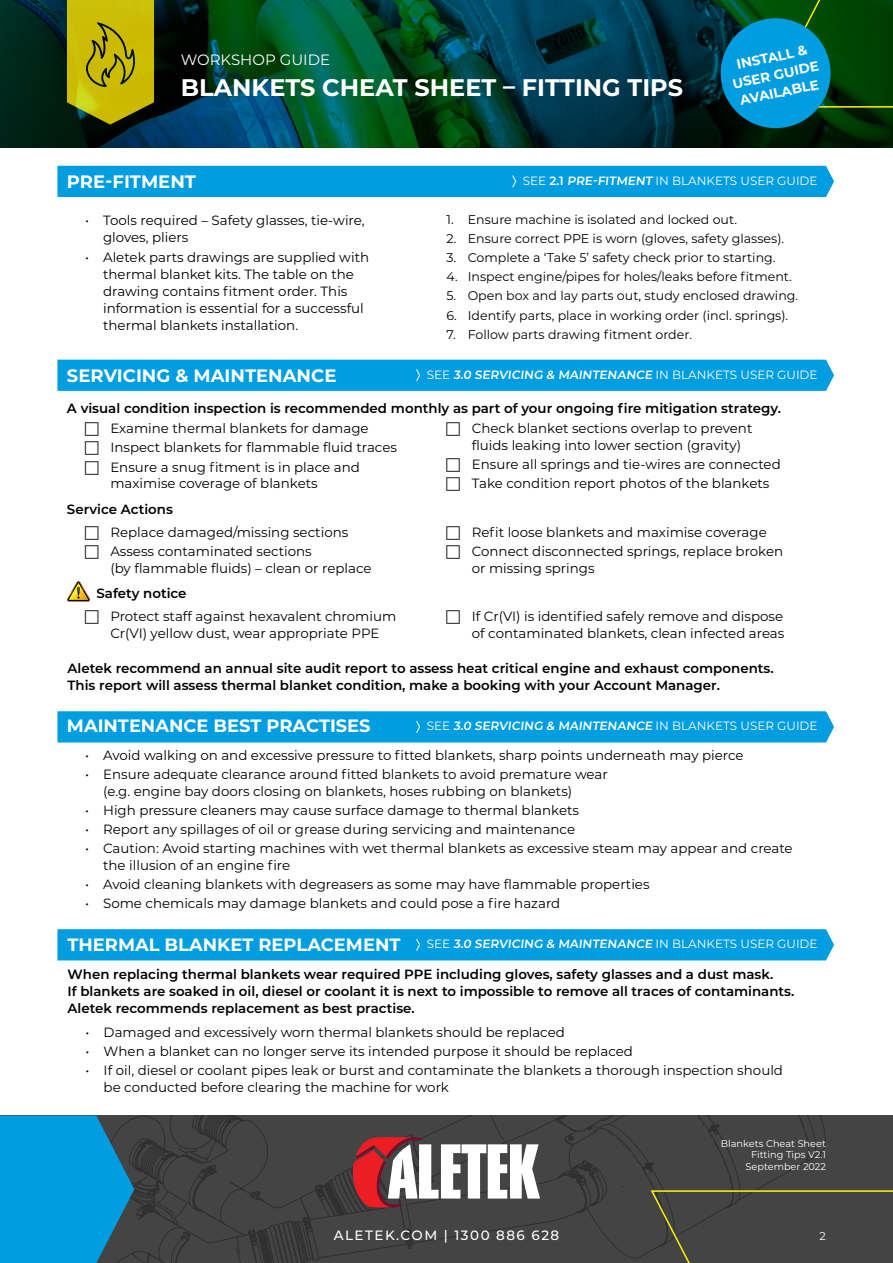
<style>
.page{position:relative;width:893px;height:1263px;background:#fff}
.page>*{position:absolute;margin:0;border:0;box-sizing:border-box;transform-origin:0 0}
.t1{font:700 24px "Montserrat";color:#fff}
.t2{font:700 18px "Montserrat";color:#fff}
.t3{font:700 17.85px "Montserrat";color:#fff}
.t4{font:15px "Montserrat";color:#fff}
.t5{font:700 13.5px/18px "Montserrat";color:#fff;text-align:center}
.t6{font:500 13.5px "Montserrat";letter-spacing:.11em;color:#fff}
.t7{font:13.35px/17px "Montserrat";color:#000}
.t8{font:600 13.35px/17px "Montserrat";color:#000}
.t9{font:12.6px "Montserrat";color:#000}
.t10{font:600 12px "Montserrat";color:#fff}
.t11{font:12px "Montserrat";color:#fff}
.t12{font:11.25px "Montserrat";color:#fff}
.t13{font:9.75px/11.7px "Montserrat";color:#fff;text-align:right}
.s1{font-weight:600}
.s2{font-weight:400}
</style>
<div class="page">
<svg style="left:0;top:0;width:893px;height:147px;background:#003a33"></svg>
<svg style="left:762px;top:0;width:131px;height:108px;background:#044504"></svg>
<svg style="left:67px;top:0;width:87px;height:125px;background:#aea406"></svg>
<svg style="left:0;top:1115px;width:893px;height:148px;background:#45555e"></svg>
<svg style="left:67px;top:581px;width:23px;height:21px"></svg>
<div style="left:721px;top:18px;width:109px;height:110px;background:#009de1;border-radius:50%"></div>
<div style="left:57px;top:711px;width:777px;height:31px;background:#009de1"></div>
<div style="left:57px;top:929px;width:777px;height:31px;background:#009de1"></div>
<div style="left:57px;top:360px;width:777px;height:31px;background:#009de1"></div>
<div style="left:57px;top:166px;width:777px;height:31px;background:#009de1"></div>
<p class="t4" style="left:181px;top:50px;width:151px">WORKSHOP GUIDE</p>
<h1 class="t1" style="left:181px;top:70px;width:504px">BLANKETS CHEAT SHEET – FITTING TIPS</h1>
<p class="t5" style="left:727px;top:57px;width:89px;rotate:-12deg">INSTALL &amp;<br>USER GUIDE<br>AVAILABLE</p>
<h2 class="t2" style="left:67px;top:169px;width:131px">PRE-FITMENT</h2>
<p class="t11" style="left:523px;top:172px;width:296px">SEE <span class="s1">2.1 PRE-FITMENT</span> IN BLANKETS USER GUIDE</p>
<p class="t7" style="left:103px;top:211px;width:263px;text-indent:-18px">• Tools required – Safety glasses, tie-wire, gloves, pliers</p>
<p class="t7" style="left:103px;top:249px;width:268px;text-indent:-18px">• Aletek parts drawings are supplied with thermal blanket kits. The table on the drawing contains fitment order. This information is essential for a successful thermal blankets installation.</p>
<p class="t9" style="left:446px;top:211px;width:292px">1. Ensure machine is isolated and locked out.</p>
<p class="t9" style="left:446px;top:230px;width:339px">2. Ensure correct PPE is worn (gloves, safety glasses).</p>
<p class="t9" style="left:446px;top:249px;width:331px">3. Complete a ‘Take 5’ safety check prior to starting.</p>
<p class="t9" style="left:446px;top:268px;width:347px">4. Inspect engine/pipes for holes/leaks before fitment.</p>
<p class="t9" style="left:446px;top:287px;width:353px">5. Open box and lay parts out, study enclosed drawing.</p>
<p class="t9" style="left:446px;top:306px;width:343px">6. Identify parts, place in working order (incl. springs).</p>
<p class="t9" style="left:446px;top:325px;width:247px">7. Follow parts drawing fitment order.</p>
<h2 class="t2" style="left:67px;top:363px;width:271px">SERVICING &amp; MAINTENANCE</h2>
<p class="t10" style="left:427px;top:366px;width:392px"><span class="s2">S E E</span> 3.0 SERVICING &amp; MAINTENANCE <span class="s2">I N B LA N K ETS U S E R G U I D E</span></p>
<p class="t8" style="left:67px;top:399px;width:716px">A visual condition inspection is recommended monthly as part of your ongoing fire mitigation strategy.</p>
<p class="t7" style="left:110px;top:419px;width:288px;line-height:19px">Examine thermal blankets for damage<br>Inspect blankets for flammable fluid traces<br>Ensure a snug fitment is in place and</p>
<p class="t7" style="left:110px;top:475px;width:209px">maximise coverage of blankets</p>
<p class="t8" style="left:67px;top:500px;width:107px">Service Actions</p>
<p class="t7" style="left:110px;top:522px;width:239px;line-height:19px">Replace damaged/missing sections<br>Assess contaminated sections</p>
<p class="t7" style="left:110px;top:559px;width:263px">(by flammable fluids) – clean or replace</p>
<p class="t7" style="left:472px;top:420px;width:282px">Check blanket sections overlap to prevent fluids leaking into lower section (gravity)</p>
<p class="t7" style="left:472px;top:455px;width:310px;line-height:19px">Ensure all springs and tie-wires are connected<br>Take condition report photos of the blankets</p>
<p class="t7" style="left:472px;top:522px;width:313px;line-height:19px">Refit loose blankets and maximise coverage<br>Connect disconnected springs, replace broken</p>
<p class="t7" style="left:472px;top:559px;width:124px">or missing springs</p>
<p class="t8" style="left:97px;top:584px;width:92px">Safety notice</p>
<p class="t7" style="left:110px;top:607px;width:287px">Protect staff against hexavalent chromium<br>Cr(VI) yellow dust, wear appropriate PPE</p>
<p class="t7" style="left:472px;top:607px;width:314px">If Cr(VI) is identified safely remove and dispose of contaminated blankets, clean infected areas</p>
<p class="t8" style="left:68px;top:659px;width:708px">Aletek recommend an annual site audit report to assess heat critical engine and exhaust components.<br>This report will assess thermal blanket condition, make a booking with your Account Manager.</p>
<h3 class="t3" style="left:67px;top:713px;width:305px">MAINTENANCE BEST PRACTISES</h3>
<p class="t7" style="left:85px;top:746px;width:660px">• Avoid walking on and excessive pressure to fitted blankets, sharp points underneath may pierce</p>
<p class="t7" style="left:103px;top:765px;width:506px;text-indent:-18px">• Ensure adequate clearance around fitted blankets to avoid premature wear (e.g. engine bay doors closing on blankets, hoses rubbing on blankets)</p>
<p class="t7" style="left:85px;top:801px;width:496px">• High pressure cleaners may cause surface damage to thermal blankets</p>
<p class="t7" style="left:85px;top:820px;width:492px">• Report any spillages of oil or grease during servicing and maintenance</p>
<p class="t7" style="left:103px;top:839px;width:691px;text-indent:-18px">• Caution: Avoid starting machines with wet thermal blankets as excessive steam may appear and create the illusion of an engine fire</p>
<p class="t7" style="left:85px;top:875px;width:566px">• Avoid cleaning blankets with degreasers as some may have flammable properties</p>
<p class="t7" style="left:85px;top:894px;width:477px">• Some chemicals may damage blankets and could pose a fire hazard</p>
<p class="t10" style="left:427px;top:718px;width:392px"><span class="s2">S E E</span> 3.0 SERVICING &amp; MAINTENANCE <span class="s2">I N B LA N K ETS U S E R G U I D E</span></p>
<h3 class="t3" style="left:68px;top:932px;width:334px">THERMAL BLANKET REPLACEMENT</h3>
<p class="t8" style="left:68px;top:965px;width:728px">When replacing thermal blankets wear required PPE including gloves, safety glasses and a dust mask.<br>If blankets are soaked in oil, diesel or coolant it is next to impossible to remove all traces of contaminants.<br>Aletek recommends replacement as best practise.</p>
<p class="t7" style="left:86px;top:1023px;width:481px">• Damaged and excessively worn thermal blankets should be replaced</p>
<p class="t7" style="left:86px;top:1043px;width:549px">• When a blanket can no longer serve its intended purpose it should be replaced</p>
<p class="t7" style="left:104px;top:1062px;width:681px;text-indent:-18px">• If oil, diesel or coolant pipes leak or burst and contaminate the blankets a thorough inspection should be conducted before clearing the machine for work</p>
<p class="t10" style="left:427px;top:935px;width:392px"><span class="s2">S E E</span> 3.0 SERVICING &amp; MAINTENANCE <span class="s2">I N B LA N K ETS U S E R G U I D E</span></p>
<p class="t6" style="left:334px;top:1225px;width:227px">ALETEK.COM | 1300 886 628</p>
<p class="t13" style="left:721px;top:1137px;width:107px">Blankets Cheat Sheet<br>Fitting Tips V2.1<br>September 2022</p>
<p class="t12" style="left:820px;top:1228px;width:8px">2</p>
</div>
